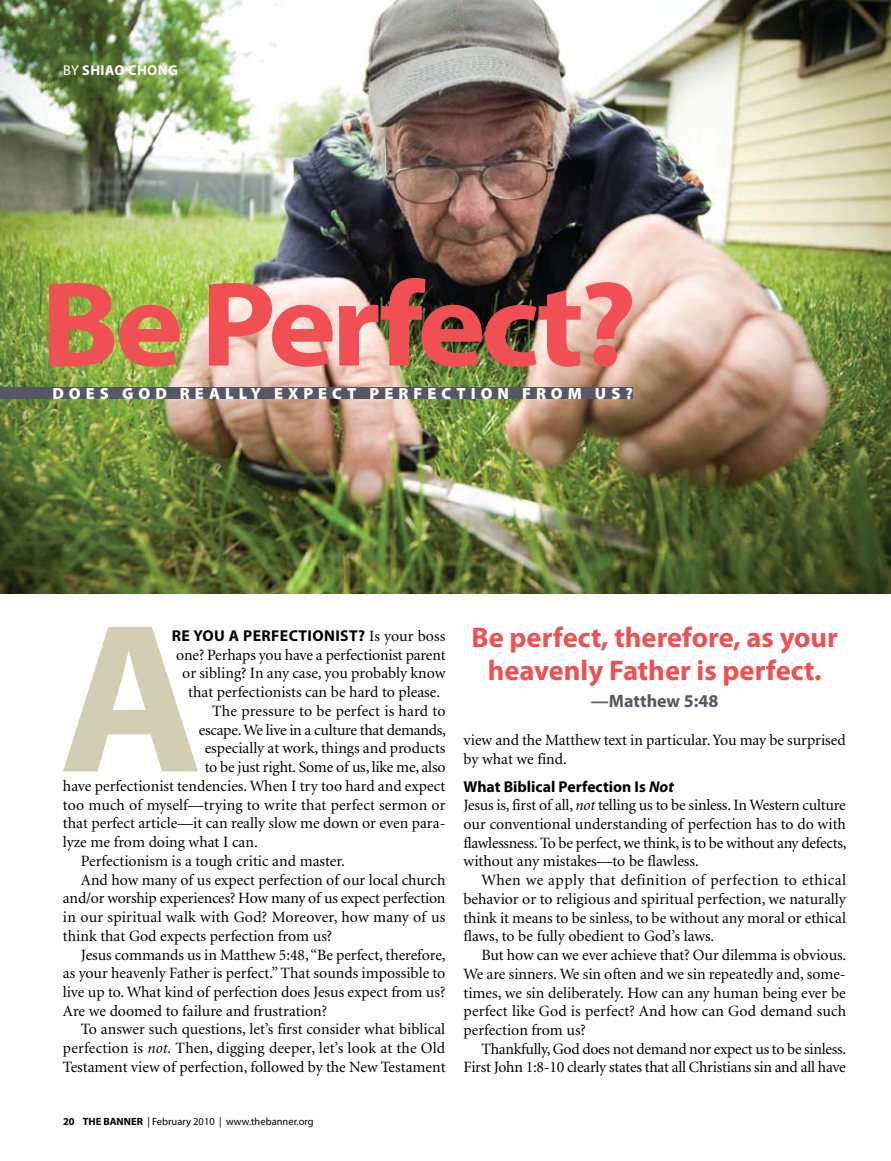
<style>
.page{position:relative;width:891px;height:1161px;background:#fff}
.page>*{position:absolute;margin:0;border:0;box-sizing:border-box;transform-origin:0 0}
.t1{font:700 121.5px "Myriad Pro";letter-spacing:-.04em;color:#f04f53;scale:1.07 1}
.t2{font:700 28.5px/33px "Myriad Pro";color:#f04f53;text-align:center}
.t3{font:700 18px "Myriad Pro";color:#555766}
.t4{font:900 16.35px "Myriad Pro";letter-spacing:.31em;color:#fff}
.t5{font:15.75px/18.8px "Minion";color:#000;text-align:justify}
.t6{font:700 15.75px "Myriad Pro";color:#000}
.t7{font:700 14.25px "Myriad Pro";color:#fff}
.t8{font:10.5px "Myriad";color:#000}
.s1{font-weight:400}
.s2{font-family:"Myriad Pro";font-weight:700}
.s3{font-style:italic}
.s4{font-weight:700}
</style>
<div class="page">
<img style="left:0;top:0;width:891px;height:593px">
<div style="left:0;top:388px;width:632px;height:11px;background:#555766"></div>
<svg style="left:63px;top:627px;width:135px;height:144px"></svg>
<p class="t7" style="left:63px;top:62px;width:37px"><span class="s1">By</span> Shiao</p>
<p class="t7" style="left:128px;top:62px;width:11px">chong</p>
<h1 class="t1" style="left:41px;top:257px;width:559px">Be Perfect?</h1>
<p class="t4" style="left:52px;top:384px;width:582px">DOES GOD REALLY EXPECT PERF ECTION F ROM U S?</p>
<p class="t6" style="left:172px;top:627px;width:81px">re you aperfectionist</p>
<p class="t5" style="left:358px;top:627px;width:89px"><span class="s2">?</span> Is your boss</p>
<p class="t5" style="left:176px;top:646px;width:271px">one? Perhaps you have a perfectionist parent</p>
<p class="t5" style="left:182px;top:665px;width:265px">or sibling? In any case, you probably know</p>
<p class="t5" style="left:188px;top:683px;width:254px">that perfectionists can be hard to please.</p>
<p class="t5" style="left:212px;top:702px;width:235px">The pressure to be perfect is hard to</p>
<p class="t5" style="left:199px;top:721px;width:249px">escape. We live in a culture that demands,</p>
<p class="t5" style="left:205px;top:740px;width:242px">especially at work, things and products</p>
<p class="t5" style="left:205px;top:758px;width:242px">to be just right. Some of us, like me, also</p>
<p class="t5" style="left:63px;top:777px;width:384px">have perfectionist tendencies. When I try too hard and expect</p>
<p class="t5" style="left:63px;top:796px;width:384px">too much of myself—trying to write that perfect sermon or</p>
<p class="t5" style="left:63px;top:815px;width:384px">that perfect article—it can really slow me down or even para-</p>
<p class="t5" style="left:63px;top:833px;width:196px">lyze me from doing what I can.</p>
<p class="t5" style="left:81px;top:852px;width:266px">Perfectionism is a tough critic and master.</p>
<p class="t5" style="left:81px;top:871px;width:366px">And how many of us expect perfection of our local church</p>
<p class="t5" style="left:63px;top:889px;width:384px">and/or worship experiences? How many of us expect perfection</p>
<p class="t5" style="left:63px;top:908px;width:384px">in our spiritual walk with God? Moreover, how many of us</p>
<p class="t5" style="left:63px;top:927px;width:271px">think that God expects perfection from us?</p>
<p class="t5" style="left:81px;top:946px;width:366px">Jesus commands us in Matthew 5:48, “Be perfect, therefore,</p>
<p class="t5" style="left:63px;top:964px;width:384px">as your heavenly Father is perfect.” That sounds impossible to</p>
<p class="t5" style="left:63px;top:983px;width:384px">live up to. What kind of perfection does Jesus expect from us?</p>
<p class="t5" style="left:63px;top:1002px;width:266px">Are we doomed to failure and frustration?</p>
<p class="t5" style="left:81px;top:1021px;width:366px">To answer such questions, let’s first consider what biblical</p>
<p class="t5" style="left:63px;top:1039px;width:384px">perfection is <span class="s3">not.</span> Then, digging deeper, let’s look at the Old</p>
<p class="t5" style="left:63px;top:1058px;width:384px">Testament view of perfection, followed by the New Testament</p>
<p class="t8" style="left:63px;top:1116px;width:252px"><span class="s4">20 THE BANNER</span> | February 2010 | www.thebanner.org</p>
<h2 class="t2" style="left:471px;top:621px;width:368px">Be perfect, therefore, as your heavenly Father is perfect.</h2>
<p class="t3" style="left:591px;top:691px;width:129px">—Matthew 5:48</p>
<p class="t5" style="left:464px;top:731px;width:384px">view and the Matthew text in particular. You may be surprised by what we find.</p>
<p class="t6" style="left:464px;top:777px;width:212px">What Biblical Perfection Is <span class="s3">Not</span></p>
<p class="t5" style="left:464px;top:796px;width:384px">Jesus is, first of all, <span class="s3">not</span> telling us to be sinless. In Western culture our conventional understanding of perfection has to do with flawlessness. To be perfect, we think, is to be without any defects, without any mistakes—to be flawless.</p>
<p class="t5" style="left:464px;top:871px;width:384px;text-indent:18px">When we apply that definition of perfection to ethical behavior or to religious and spiritual perfection, we naturally think it means to be sinless, to be without any moral or ethical flaws, to be fully obedient to God’s laws.</p>
<p class="t5" style="left:464px;top:946px;width:384px;text-indent:18px">But how can we ever achieve that? Our dilemma is obvious.<br>We are sinners. We sin often and we sin repeatedly and, some&shy;times, we sin deliberately. How can any human being ever be perfect like God is perfect? And how can God demand such perfection from us?</p>
<p class="t5" style="left:464px;top:1040px;width:384px;text-align:right">Thankfully, God does not demand nor expect us to be sinless.<br>First John 1:8-10 clearly states that all Christians sin and all have</p>
</div>
